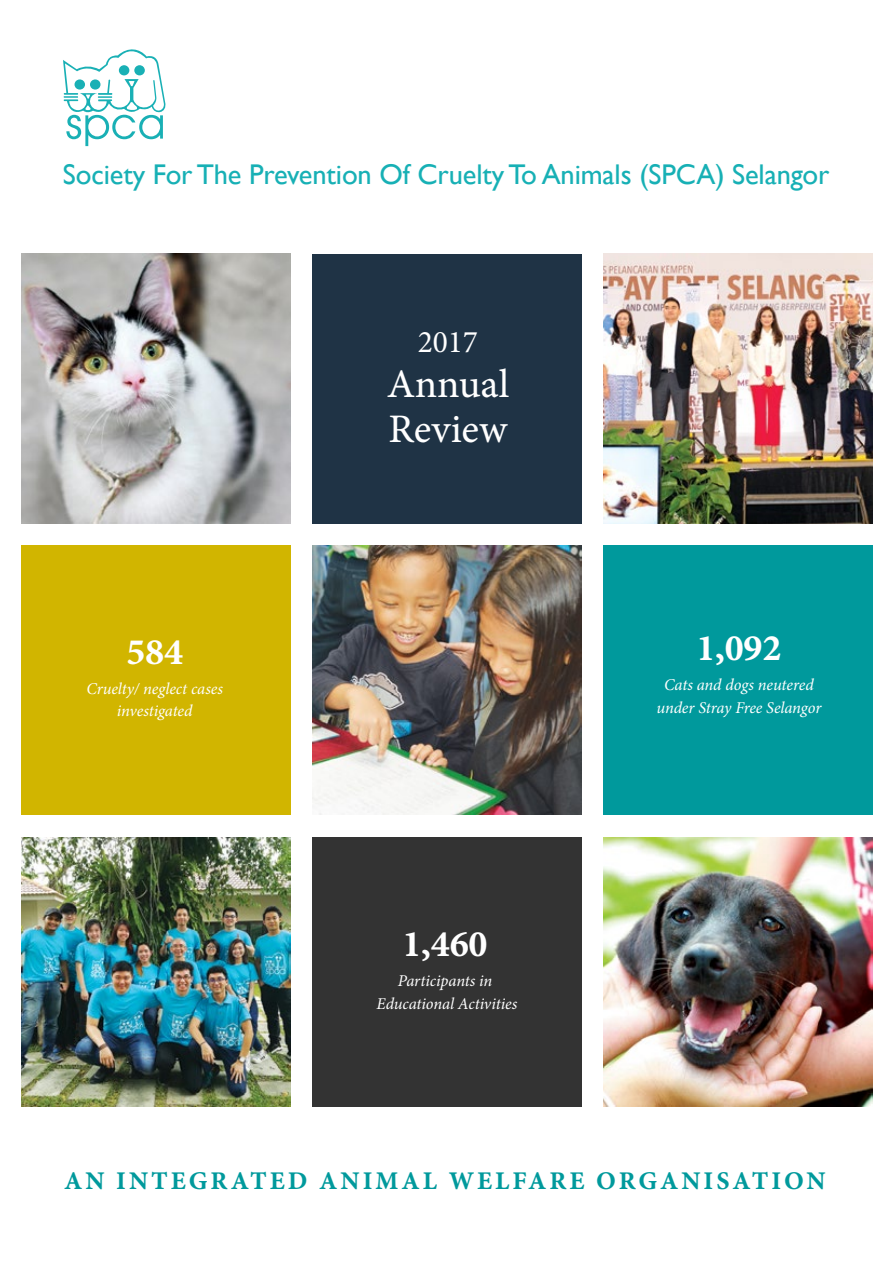
<style>
.page{position:relative;width:893px;height:1263px;background:#fff}
.page>*{position:absolute;margin:0;border:0;box-sizing:border-box;transform-origin:0 0}
.t1{font:40.5px/45px "Minion Pro Capt";letter-spacing:-.005em;color:#fff}
.t2{font:37.5px "Minion Pro Bold Capt";letter-spacing:-.005em;color:#fff}
.t3{font:31.5px "Minion Pro";color:#fff}
.t4{font:28.5px "Gill Sans";letter-spacing:-.005em;color:#17b0b5}
.t5{font:25.5px "Minion Pro Bold Capt";letter-spacing:.115em;color:#00999c}
.t6{font:italic 16.5px/22.5px "Minion Pro";letter-spacing:-.01em;color:#fff;text-align:center}
</style>
<div class="page">
<svg style="left:63px;top:49px;width:103px;height:97px"></svg>
<div style="left:22px;top:546px;width:269px;height:269px;background:#d1b500"></div>
<div style="left:604px;top:546px;width:269px;height:269px;background:#00999c"></div>
<div style="left:313px;top:837px;width:269px;height:270px;background:#333"></div>
<div style="left:313px;top:254px;width:269px;height:269px;background:#1f3345"></div>
<img style="left:313px;top:546px;width:269px;height:269px">
<img style="left:22px;top:837px;width:269px;height:270px">
<img style="left:22px;top:254px;width:269px;height:269px">
<img style="left:603px;top:837px;width:270px;height:270px">
<img style="left:603px;top:254px;width:270px;height:269px">
<h3 class="t4" style="left:63px;top:158px;width:768px">Society For The Prevention Of Cruelty To Animals (SPCA) Selangor</h3>
<h2 class="t2" style="left:126px;top:625px;width:58px">584</h2>
<p class="t6" style="left:86px;top:677px;width:138px">Cruelty/ neglect cases investigated</p>
<h3 class="t3" style="left:418px;top:321px;width:62px">2017</h3>
<h1 class="t1" style="left:387px;top:362px;width:124px">Annual<br>Review</h1>
<h2 class="t2" style="left:402px;top:917px;width:87px">1,460</h2>
<p class="t6" style="left:377px;top:969px;width:142px">Participants in<br>Educational Activities</p>
<h2 class="t2" style="left:696px;top:621px;width:87px">1,092</h2>
<p class="t6" style="left:656px;top:673px;width:166px">Cats and dogs neutered under Stray Free Selangor</p>
<h3 class="t5" style="left:64px;top:1163px;width:763px">AN INTEGRATED ANIMAL WELFARE ORGANISATION</h3>
</div>
